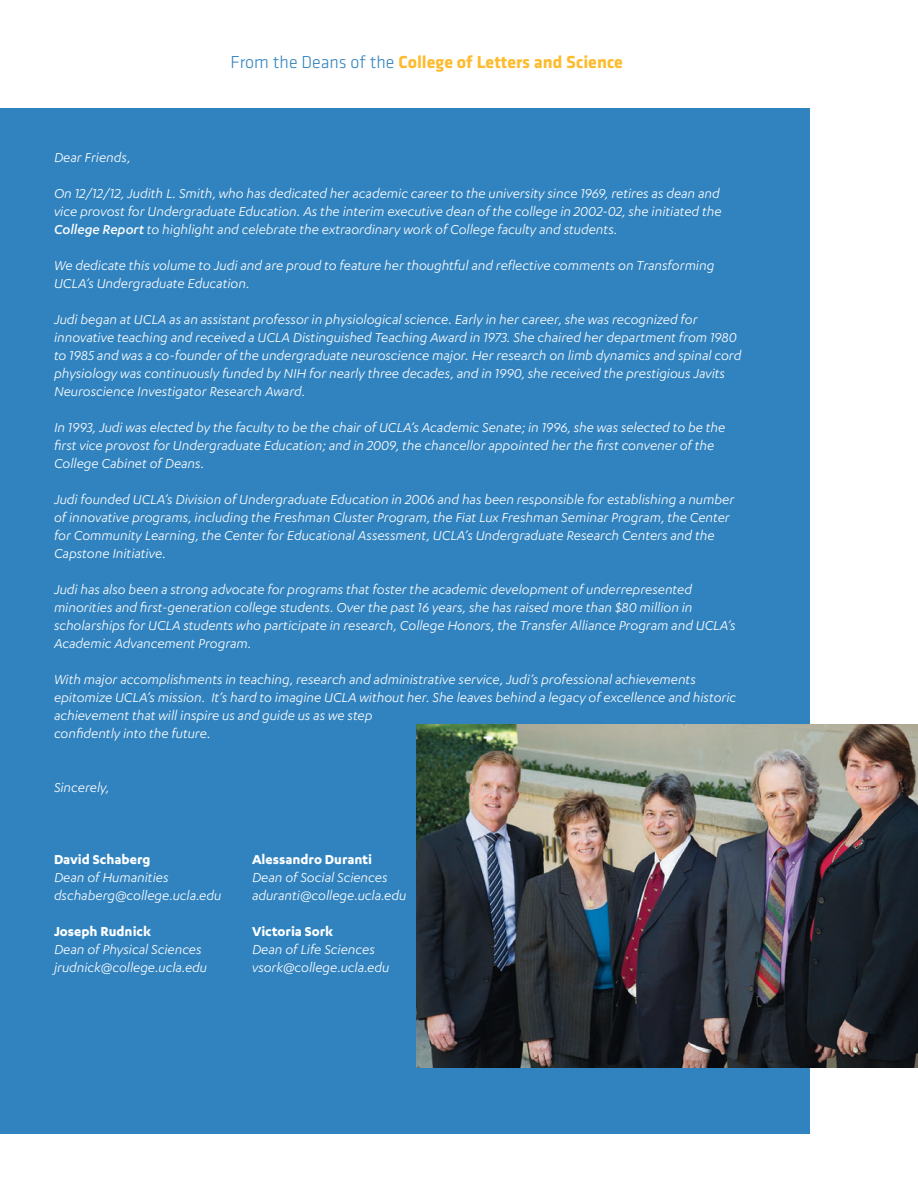
<style>
.page{position:relative;width:918px;height:1188px;background:#fff}
.page>*{position:absolute;margin:0;border:0;box-sizing:border-box;transform-origin:0 0}
.t1{font:700 18px "Klavika";color:#fdbb2e}
.t2{font:italic 15px/18px "Karbon";color:#fff}
.t3{font:700 15px "Karbon";color:#fff}
.s1{font-weight:300;color:#3183bf}
.s2{font-weight:500}
</style>
<div class="page">
<div style="left:0;top:108px;width:810px;height:1026px;background:#3183bf"></div>
<img style="left:417px;top:724px;width:501px;height:343px">
<p class="t1" style="left:231px;top:52px;width:394px"><span class="s1">From the Deans of the</span> College of Letters and Science</p>
<p class="t2" style="left:54px;top:148px;width:78px">Dear Friends,</p>
<p class="t2" style="left:54px;top:184px;width:669px">On 12/12/12, Judith L. Smith, who has dedicated her academic career to the university since 1969, retires as dean and vice provost for Undergraduate Education. As the interim executive dean of the college in 2002-02, she initiated the<br><span class="s2">College Report</span> to highlight and celebrate the extraordinary work of College faculty and students.</p>
<p class="t2" style="left:54px;top:256px;width:662px">We dedicate this volume to Judi and are proud to feature her thoughtful and reflective comments on Transforming<br>UCLA’s Undergraduate Education.</p>
<p class="t2" style="left:54px;top:310px;width:689px">Judi began at UCLA as an assistant professor in physiological science. Early in her career, she was recognized for innovative teaching and received a UCLA Distinguished Teaching Award in 1973. She chaired her department from 1980 to 1985 and was a co-founder of the undergraduate neuroscience major. Her research on limb dynamics and spinal cord physiology was continuously funded by NIH for nearly three decades, and in 1990, she received the prestigious Javits Neuroscience Investigator Research Award.</p>
<p class="t2" style="left:54px;top:418px;width:673px">In 1993, Judi was elected by the faculty to be the chair of UCLA’s Academic Senate; in 1996, she was selected to be the first vice provost for Undergraduate Education; and in 2009, the chancellor appointed her the first convener of the<br>College Cabinet of Deans.</p>
<p class="t2" style="left:54px;top:490px;width:682px">Judi founded UCLA’s Division of Undergraduate Education in 2006 and has been responsible for establishing a number of innovative programs, including the Freshman Cluster Program, the Fiat Lux Freshman Seminar Program, the Center for Community Learning, the Center for Educational Assessment, UCLA’s Undergraduate Research Centers and the Capstone Initiative.</p>
<p class="t2" style="left:54px;top:580px;width:683px">Judi has also been a strong advocate for programs that foster the academic development of underrepresented minorities and first-generation college students. Over the past 16 years, she has raised more than $80 million in scholarships for UCLA students who participate in research, College Honors, the Transfer Alliance Program and UCLA’s Academic Advancement Program.</p>
<p class="t2" style="left:54px;top:670px;width:684px">With major accomplishments in teaching, research and administrative service, Judi’s professional achievements epitomize UCLA’s mission. It’s hard to imagine UCLA without her. She leaves behind a legacy of excellence and historic achievement that will inspire us and guide us as we step<br>confidently into the future.</p>
<p class="t2" style="left:54px;top:778px;width:57px">Sincerely,</p>
<p class="t3" style="left:54px;top:851px;width:98px">David Schaberg</p>
<p class="t2" style="left:54px;top:868px;width:169px">Dean of Humanities dschaberg@college.ucla.edu</p>
<p class="t3" style="left:54px;top:923px;width:99px">Joseph Rudnick</p>
<p class="t2" style="left:54px;top:940px;width:155px">Dean of Physical Sciences jrudnick@college.ucla.edu</p>
<p class="t3" style="left:252px;top:851px;width:122px">Alessandro Duranti</p>
<p class="t2" style="left:252px;top:868px;width:156px">Dean of Social Sciences aduranti@college.ucla.edu</p>
<p class="t3" style="left:252px;top:923px;width:83px">Victoria Sork</p>
<p class="t2" style="left:252px;top:940px;width:139px">Dean of Life Sciences vsork@college.ucla.edu</p>
</div>
